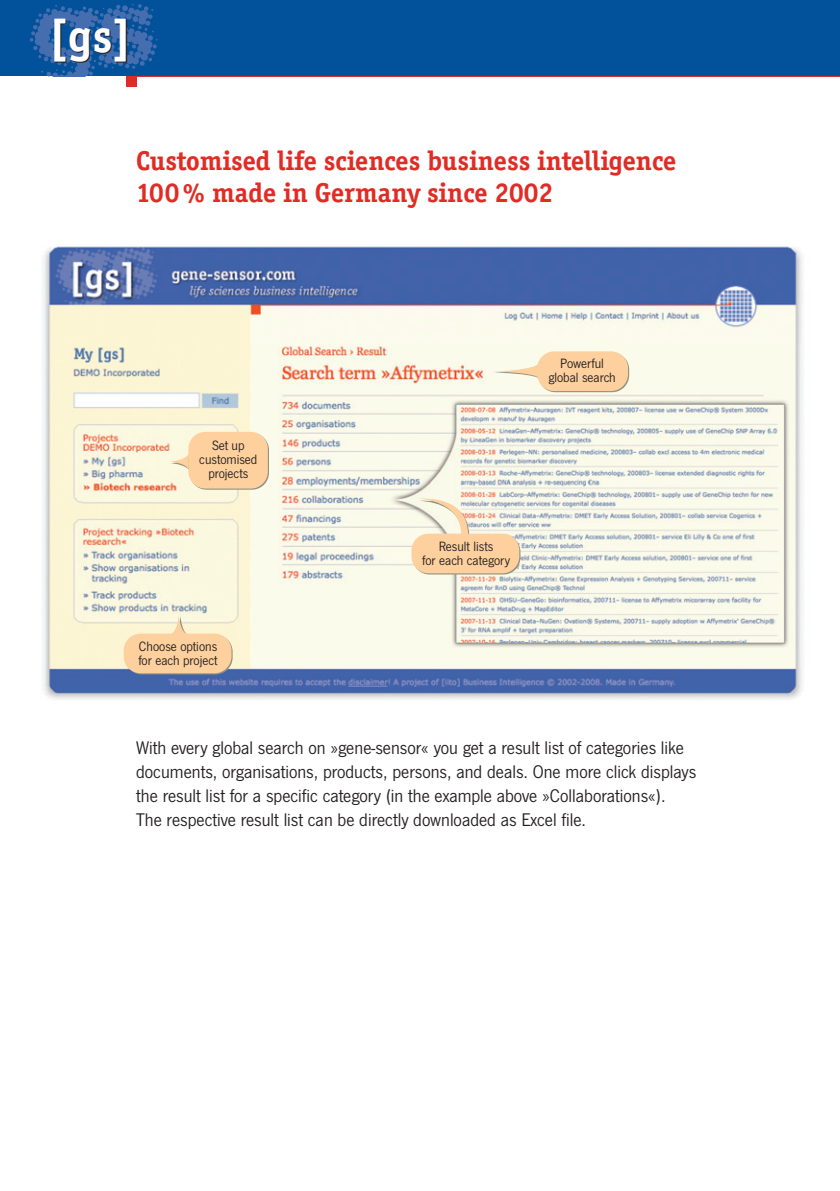
<style>
.page{position:relative;width:840px;height:1191px;background:#fff}
.page>*{position:absolute;margin:0;border:0;box-sizing:border-box;transform-origin:0 0}
.t1{font:700 48px "Officina Serif";color:#fff}
.t2{font:700 28px/32px "Officina Serif";color:#e12c26}
.t3{font:19px/24px "News Got T";color:#231f20}
.t4{font:14px/14px "News Got T";color:#231f20;text-align:center}
</style>
<div class="page">
<div style="left:126px;top:76px;width:11px;height:10px;background:#e12c26"></div>
<hr style="left:137px;top:75px;width:702px;height:2px;background:#e12c26">
<div style="left:0;top:0;width:839px;height:76px;background:#01519b"></div>
<svg style="left:30px;top:4px;width:128px;height:72px"></svg>
<img style="left:42px;top:246px;width:761px;height:454px">
<svg style="left:412px;top:535px;width:108px;height:39px"></svg>
<div style="left:411px;top:533px;width:108px;height:40px;background:#fdd09e;border-radius:17px"></div>
<svg style="left:416px;top:496px;width:53px;height:40px;background:#f1e7d2"></svg>
<svg style="left:125px;top:634px;width:107px;height:40px"></svg>
<div style="left:124px;top:633px;width:107px;height:40px;background:#fdd09e;border-radius:17px"></div>
<svg style="left:170px;top:613px;width:19px;height:21px"></svg>
<svg style="left:189px;top:433px;width:80px;height:57px"></svg>
<div style="left:188px;top:432px;width:80px;height:56px;background:#fdd09e;border-radius:17px"></div>
<svg style="left:538px;top:352px;width:90px;height:40px"></svg>
<div style="left:537px;top:351px;width:90px;height:40px;background:#fdd09e;border-radius:17px"></div>
<svg style="left:489px;top:363px;width:49px;height:17px"></svg>
<svg style="left:168px;top:453px;width:21px;height:18px"></svg>
<h1 class="t1" style="left:47px;top:18px;width:87px">[gs]</h1>
<h2 class="t2" style="left:136px;top:147px;width:541px">Customised life sciences business intelligence<br>100% made in Germany since 2002</h2>
<p class="t4" style="left:199px;top:439px;width:60px">Set up customised projects</p>
<p class="t4" style="left:138px;top:641px;width:81px;text-align:left">Choose options for each project</p>
<p class="t4" style="left:548px;top:358px;width:69px">Powerful global search</p>
<p class="t4" style="left:422px;top:540px;width:89px">Result lists<br>for each category</p>
<p class="t3" style="left:136px;top:737px;width:561px">With every global search on »gene-sensor« you get a result list of categories like documents, organisations, products, persons, and deals. One more click displays the result list for a specific category (in the example above »Collaborations«).<br>The respective result list can be directly downloaded as Excel file.</p>
</div>
